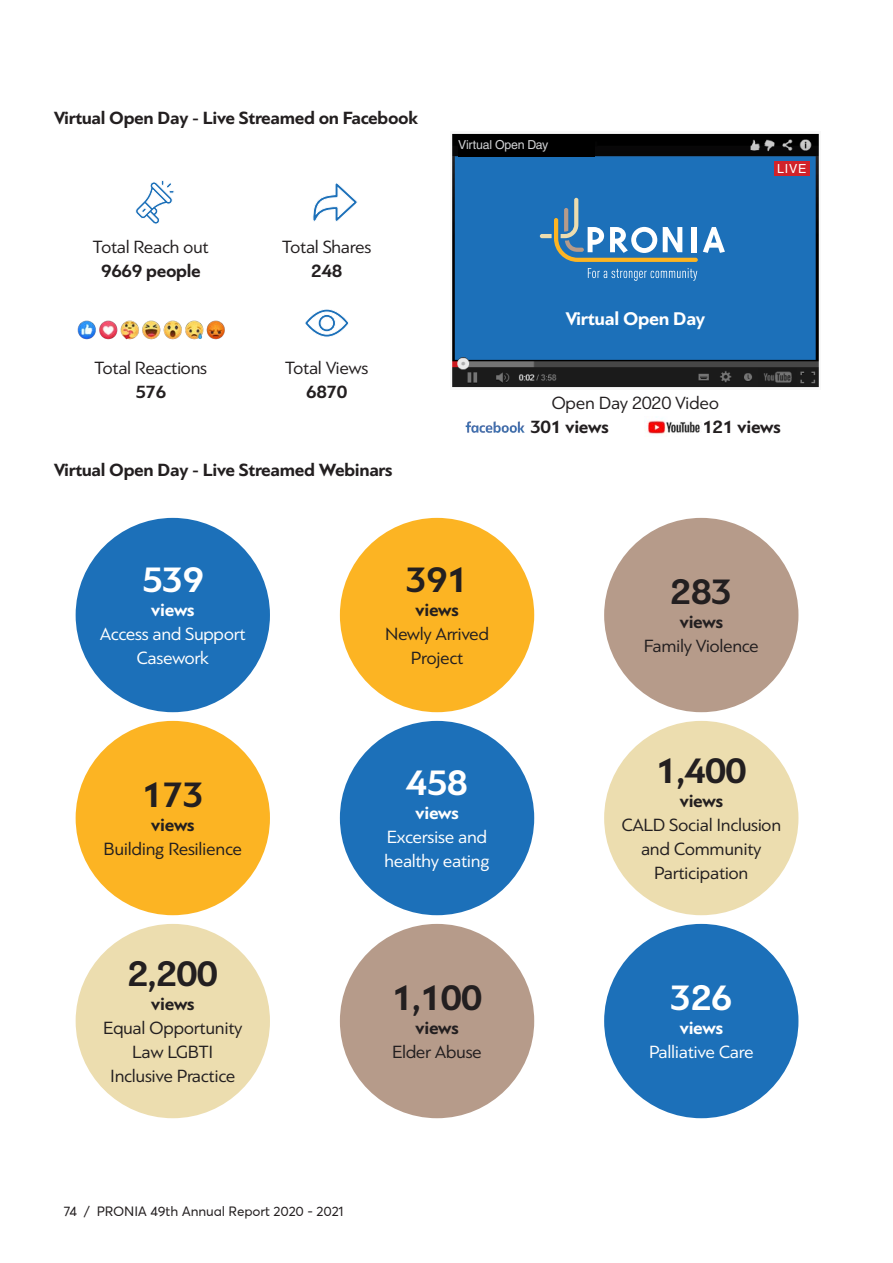
<style>
.page{position:relative;width:893px;height:1263px;background:#fff}
.page>*{position:absolute;margin:0;border:0;box-sizing:border-box;transform-origin:0 0}
.t1{font:700 37.05px "PF Bague Sans Pro";letter-spacing:-.02em;color:#231f20}
.t2{font:700 37.05px "PF Bague Sans Pro";letter-spacing:-.02em;color:#fff}
.t3{font:700 19.2px "PF Bague Sans Pro";letter-spacing:-.02em;color:#fff}
.t4{font:18.6px/24.2px "PF Bague Sans Pro";letter-spacing:-.02em;color:#231f20;text-align:center}
.t5{font:700 18.6px "PF Bague Sans Pro";letter-spacing:-.02em;color:#231f20}
.t6{font:18.6px/24.2px "PF Bague Sans Pro";letter-spacing:-.02em;color:#fff}
.t7{font:700 18.6px "PF Bague Sans Pro";letter-spacing:-.02em;color:#fff}
.t8{font:13.5px "Averta Std";letter-spacing:-.01em;color:#231f20}
.t9{font:12.45px "Helvetica LT Std";color:#fff}
.t10{font:12.3px "Helvetica LT Std";letter-spacing:-.02em;color:#d1d2d4}
</style>
<div class="page">
<svg style="left:135px;top:180px;width:39px;height:44px"></svg>
<div style="left:604px;top:518px;width:194px;height:194px;background:#b69b8a;border-radius:50%"></div>
<div style="left:604px;top:721px;width:194px;height:194px;background:#ecddaf;border-radius:50%"></div>
<div style="left:604px;top:924px;width:194px;height:194px;background:#1c70b9;border-radius:50%"></div>
<div style="left:340px;top:518px;width:194px;height:194px;background:#fcb423;border-radius:50%"></div>
<div style="left:340px;top:721px;width:194px;height:194px;background:#1c70b9;border-radius:50%"></div>
<div style="left:340px;top:924px;width:194px;height:194px;background:#b69b8a;border-radius:50%"></div>
<div style="left:76px;top:518px;width:194px;height:194px;background:#1c70b9;border-radius:50%"></div>
<div style="left:76px;top:721px;width:194px;height:194px;background:#fcb423;border-radius:50%"></div>
<div style="left:76px;top:924px;width:194px;height:194px;background:#ecddaf;border-radius:50%"></div>
<svg style="left:313px;top:183px;width:45px;height:39px"></svg>
<svg style="left:305px;top:309px;width:44px;height:28px"></svg>
<img style="left:77px;top:320px;width:148px;height:20px">
<img style="left:452px;top:133px;width:367px;height:255px">
<div style="left:455px;top:156px;width:361px;height:204px;background:#1c70b9"></div>
<svg style="left:540px;top:198px;width:185px;height:64px;background:#4f8ab8"></svg>
<svg style="left:588px;top:268px;width:109px;height:13px"></svg>
<div style="left:458px;top:138px;width:137px;height:18px;background:#000"></div>
<img style="left:465px;top:421px;width:60px;height:12px">
<img style="left:644px;top:420px;width:56px;height:14px">
<div style="left:774px;top:161px;width:35px;height:15px;background:#d1232a"></div>
<p class="t5" style="left:54px;top:106px;width:366px">Virtual Open Day - Live Streamed on Facebook</p>
<p class="t4" style="left:93px;top:235px;width:117px">Total Reach out</p>
<p class="t5" style="left:101px;top:259px;width:101px">9669 people</p>
<p class="t4" style="left:95px;top:355px;width:114px">Total Reactions</p>
<p class="t5" style="left:135px;top:380px;width:33px">576</p>
<p class="t4" style="left:282px;top:235px;width:91px">Total Shares</p>
<p class="t5" style="left:311px;top:259px;width:33px">248</p>
<p class="t4" style="left:285px;top:355px;width:85px">Total Views</p>
<p class="t5" style="left:306px;top:380px;width:43px">6870</p>
<p class="t5" style="left:54px;top:458px;width:340px">Virtual Open Day - Live Streamed Webinars</p>
<p class="t10" style="left:458px;top:138px;width:92px">Virtual Open Day</p>
<p class="t3" style="left:565px;top:307px;width:141px">Virtual Open Day</p>
<p class="t9" style="left:777px;top:162px;width:31px">LIVE</p>
<p class="t4" style="left:551px;top:390px;width:169px">Open Day 2020 Video</p>
<p class="t5" style="left:530px;top:415px;width:80px">301 views</p>
<p class="t5" style="left:702px;top:415px;width:80px">121 views</p>
<h1 class="t2" style="left:142px;top:557px;width:64px">539</h1>
<p class="t7" style="left:151px;top:599px;width:45px">views</p>
<p class="t6" style="left:100px;top:622px;width:147px;text-align:center">Access and Support<br>Casework</p>
<h1 class="t1" style="left:142px;top:772px;width:64px">173</h1>
<p class="t5" style="left:151px;top:814px;width:45px">views</p>
<p class="t4" style="left:104px;top:837px;width:140px">Building Resilience</p>
<h1 class="t1" style="left:127px;top:951px;width:92px">2,200</h1>
<p class="t5" style="left:151px;top:993px;width:45px">views</p>
<p class="t4" style="left:103px;top:1016px;width:141px">Equal Opportunity<br>Law LGBTI<br>Inclusive Practice</p>
<h1 class="t1" style="left:406px;top:557px;width:64px">391</h1>
<p class="t5" style="left:415px;top:599px;width:45px">views</p>
<p class="t4" style="left:385px;top:622px;width:106px">Newly Arrived<br>Project</p>
<h1 class="t2" style="left:406px;top:760px;width:64px">458</h1>
<p class="t7" style="left:415px;top:802px;width:45px">views</p>
<p class="t6" style="left:384px;top:825px;width:107px">Excersise and healthy eating</p>
<h1 class="t1" style="left:392px;top:975px;width:92px">1,100</h1>
<p class="t5" style="left:415px;top:1017px;width:45px">views</p>
<p class="t4" style="left:392px;top:1040px;width:91px">Elder Abuse</p>
<p class="t8" style="left:64px;top:1203px;width:281px">74 / PRONIA 49th Annual Report 2020 - 2021</p>
<h1 class="t1" style="left:670px;top:569px;width:64px">283</h1>
<p class="t5" style="left:679px;top:611px;width:45px">views</p>
<p class="t4" style="left:644px;top:634px;width:117px">Family Violence</p>
<h1 class="t1" style="left:656px;top:748px;width:92px">1,400</h1>
<p class="t5" style="left:679px;top:790px;width:45px">views</p>
<p class="t4" style="left:621px;top:813px;width:161px">CALD Social Inclusion and Community<br>Participation</p>
<h1 class="t2" style="left:670px;top:975px;width:64px">326</h1>
<p class="t7" style="left:679px;top:1017px;width:45px">views</p>
<p class="t6" style="left:649px;top:1040px;width:106px">Palliative Care</p>
</div>
